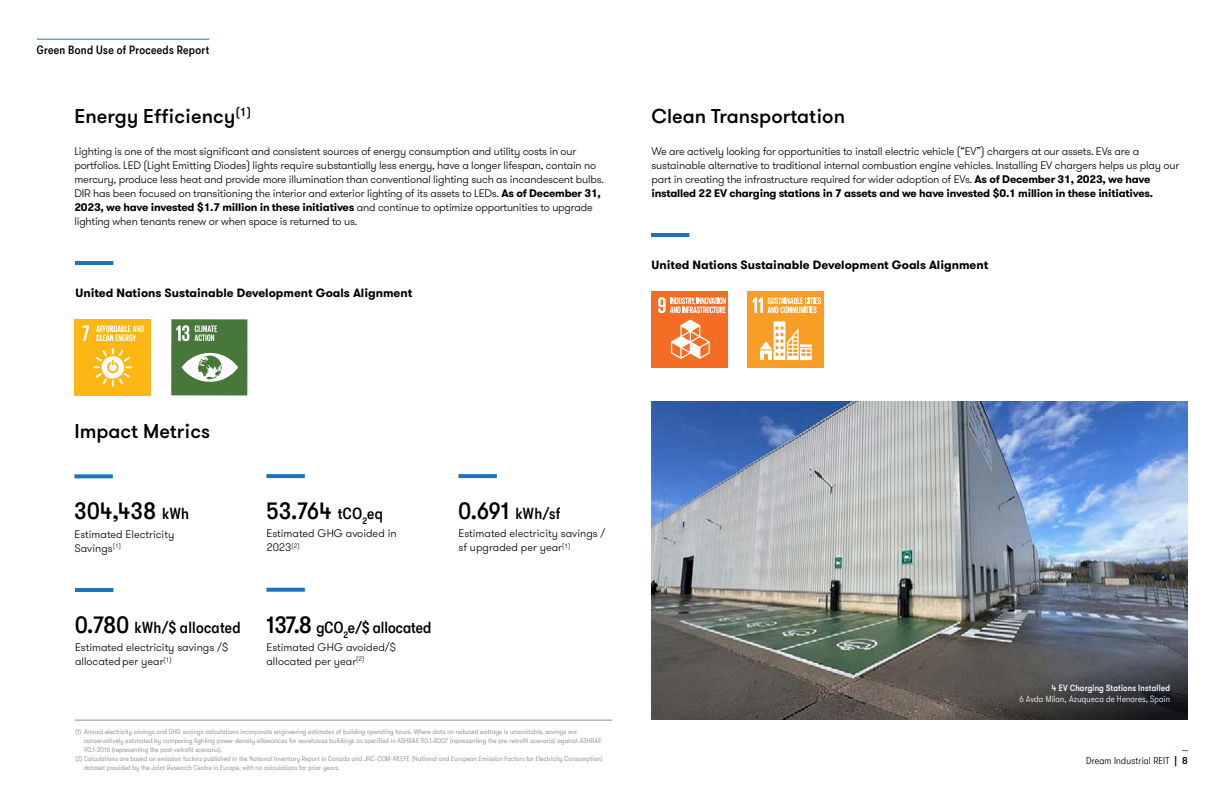
<style>
.page{position:relative;width:1224px;height:792px;background:#fff}
.page>*{position:absolute;margin:0;border:0;box-sizing:border-box;transform-origin:0 0}
.t1{font:500 condensed 24px "GT Walsheim";letter-spacing:.025em;color:#000}
.t2{font:500 20px "GT Walsheim";color:#000}
.t3{font:500 condensed 16px "GT Walsheim";letter-spacing:.015em;color:#000}
.t4{font:700 12px "GT Walsheim";color:#000}
.t5{font:500 condensed 12px "GT Walsheim";letter-spacing:.025em;color:#000}
.t6{font:300 11px/14px "GT Walsheim";letter-spacing:-.02em;color:#000}
.t7{font:300 11px/14px "GT Walsheim";color:#000}
.t8{font:300 condensed 10px "GT Walsheim";letter-spacing:.025em;color:#000}
.t9{font:300 condensed 9px "GT Walsheim";letter-spacing:.025em;color:#fff}
.t10{font:500 condensed 9px "GT Walsheim";letter-spacing:.025em;color:#fff}
.t11{font:300 condensed 7px "GT Walsheim";letter-spacing:.025em;color:#808285}
.s1{font-weight:700}
.s2{font-size:16px}
.s3{font-size:24px}
.s4{font-weight:500;font-stretch:normal}
</style>
<div class="page">
<img style="left:652px;top:402px;width:536px;height:318px">
<hr style="left:75px;top:720px;width:537px;height:1px;background:#8b8f91">
<svg style="left:919px;top:578px;width:269px;height:142px;background:#5d6064"></svg>
<div style="left:652px;top:291px;width:76px;height:76px;background:#f36e24"></div>
<svg style="left:671px;top:320px;width:39px;height:39px"></svg>
<svg style="left:658px;top:297px;width:68px;height:16px"></svg>
<div style="left:747px;top:291px;width:76px;height:76px;background:#f99d25"></div>
<svg style="left:760px;top:321px;width:52px;height:39px"></svg>
<svg style="left:753px;top:297px;width:68px;height:16px"></svg>
<div style="left:171px;top:319px;width:76px;height:76px;background:#48773c"></div>
<svg style="left:182px;top:353px;width:56px;height:29px"></svg>
<svg style="left:176px;top:325px;width:13px;height:16px"></svg>
<svg style="left:195px;top:325px;width:22px;height:16px"></svg>
<svg style="left:74px;top:474px;width:39px;height:4px"></svg>
<svg style="left:266px;top:474px;width:39px;height:4px"></svg>
<svg style="left:458px;top:474px;width:39px;height:4px"></svg>
<hr style="left:75px;top:588px;width:38px;height:4px;background:#1b75bc">
<svg style="left:266px;top:588px;width:39px;height:4px"></svg>
<div style="left:75px;top:319px;width:76px;height:76px;background:#fdb714"></div>
<svg style="left:93px;top:348px;width:39px;height:39px"></svg>
<svg style="left:82px;top:326px;width:7px;height:15px"></svg>
<svg style="left:96px;top:325px;width:48px;height:16px"></svg>
<hr style="left:75px;top:261px;width:38px;height:4px;background:#1b75bc">
<hr style="left:651px;top:233px;width:38px;height:4px;background:#1b75bc">
<hr style="left:37px;top:39px;width:172px;height:1px;background:#1b75bc">
<p class="t5" style="left:37px;top:43px;width:174px">Green Bond Use of Proceeds Report</p>
<h2 class="t2" style="left:74px;top:103px;width:178px">Energy Efficiency<sup>(1)</sup></h2>
<p class="t6" style="left:74px;top:144px;width:531px">Lighting is one of the most significant and consistent sources of energy consumption and utility costs in our portfolios. LED (Light Emitting Diodes) lights require substantially less energy, have a longer lifespan, contain no mercury, produce less heat and provide more illumination than conventional lighting such as incandescent bulbs.<br>DIR has been focused on transitioning the interior and exterior lighting of its assets to LEDs. <span class="s1">As of December 31, 2023, we have invested $1.7 million in these initiatives</span> and continue to optimize opportunities to upgrade lighting when tenants renew or when space is returned to us.</p>
<p class="t4" style="left:76px;top:285px;width:338px">United Nations Sustainable Development Goals Alignment</p>
<h2 class="t2" style="left:652px;top:103px;width:195px">Clean Transportation</h2>
<p class="t6" style="left:652px;top:144px;width:529px">We are actively looking for opportunities to install electric vehicle (“EV”) chargers at our assets. EVs are a sustainable alternative to traditional internal combustion engine vehicles. Installing EV chargers helps us play our part in creating the infrastructure required for wider adoption of EVs. <span class="s1">As of December 31, 2023, we have installed 22 EV charging stations in 7 assets and we have invested $0.1 million in these initiatives.</span></p>
<p class="t4" style="left:652px;top:257px;width:338px">United Nations Sustainable Development Goals Alignment</p>
<h2 class="t2" style="left:74px;top:419px;width:137px">Impact Metrics</h2>
<h1 class="t1" style="left:74px;top:498px;width:116px">304,438 <span class="s2">kWh</span></h1>
<p class="t7" style="left:74px;top:527px;width:101px">Estimated Electricity<br>Savings<sup>(1)</sup></p>
<h3 class="t3" style="left:75px;top:618px;width:167px"><span class="s3">0.780</span> kWh/$ allocated</h3>
<p class="t7" style="left:75px;top:641px;width:155px">Estimated electricity savings /$ allocated per year<sup>(1)</sup></p>
<h1 class="t1" style="left:266px;top:497px;width:118px">53.764 <span class="s2">tCO</span><sub>2</sub><span class="s2">eq</span></h1>
<p class="t7" style="left:266px;top:527px;width:132px">Estimated GHG avoided in<br>2023<sup>(2)</sup></p>
<h3 class="t3" style="left:266px;top:618px;width:166px"><span class="s3">137.8</span> gCO<sub>2</sub>e/$ allocated</h3>
<p class="t7" style="left:266px;top:640px;width:131px">Estimated GHG avoided/$ allocated per year<sup>(2)</sup></p>
<h3 class="t3" style="left:458px;top:505px;width:104px"><span class="s3">0.691</span> kWh/sf</h3>
<p class="t7" style="left:458px;top:527px;width:148px">Estimated electricity savings / sf upgraded per year<sup>(1)</sup></p>
<p class="t11" style="left:75px;top:728px;width:503px">(1) Annual electricity savings and GHG savings calculations incorporate engineering estimates of building operating hours. Where data on reduced wattage is unavailable, savings are</p>
<p class="t11" style="left:84px;top:737px;width:519px">conservatively estimated by comparing lighting power density allowances for warehouse buildings as specified in ASHRAE 90.1-2007 (representing the pre-retrofit scenario) against ASHRAE</p>
<p class="t11" style="left:84px;top:746px;width:140px">90.1-2016 (representing the post-retrofit scenario).</p>
<p class="t11" style="left:75px;top:755px;width:529px">(2) Calculations are based on emission factors published in the National Inventory Report in Canada and JRC-COM-NEEFE (National and European Emission Factors for Electricity Consumption)</p>
<p class="t11" style="left:84px;top:764px;width:257px">dataset provided by the Joint Research Centre in Europe, with no calculations for prior years.</p>
<p class="t10" style="left:1052px;top:683px;width:120px">4 EV Charging Stations Installed</p>
<p class="t9" style="left:1019px;top:694px;width:152px">6 Avda Milan, Azuqueca de Henares, Spain</p>
<p class="t8" style="left:1086px;top:755px;width:103px">Dream Industrial REIT <span class="s4">| 8</span></p>
</div>
